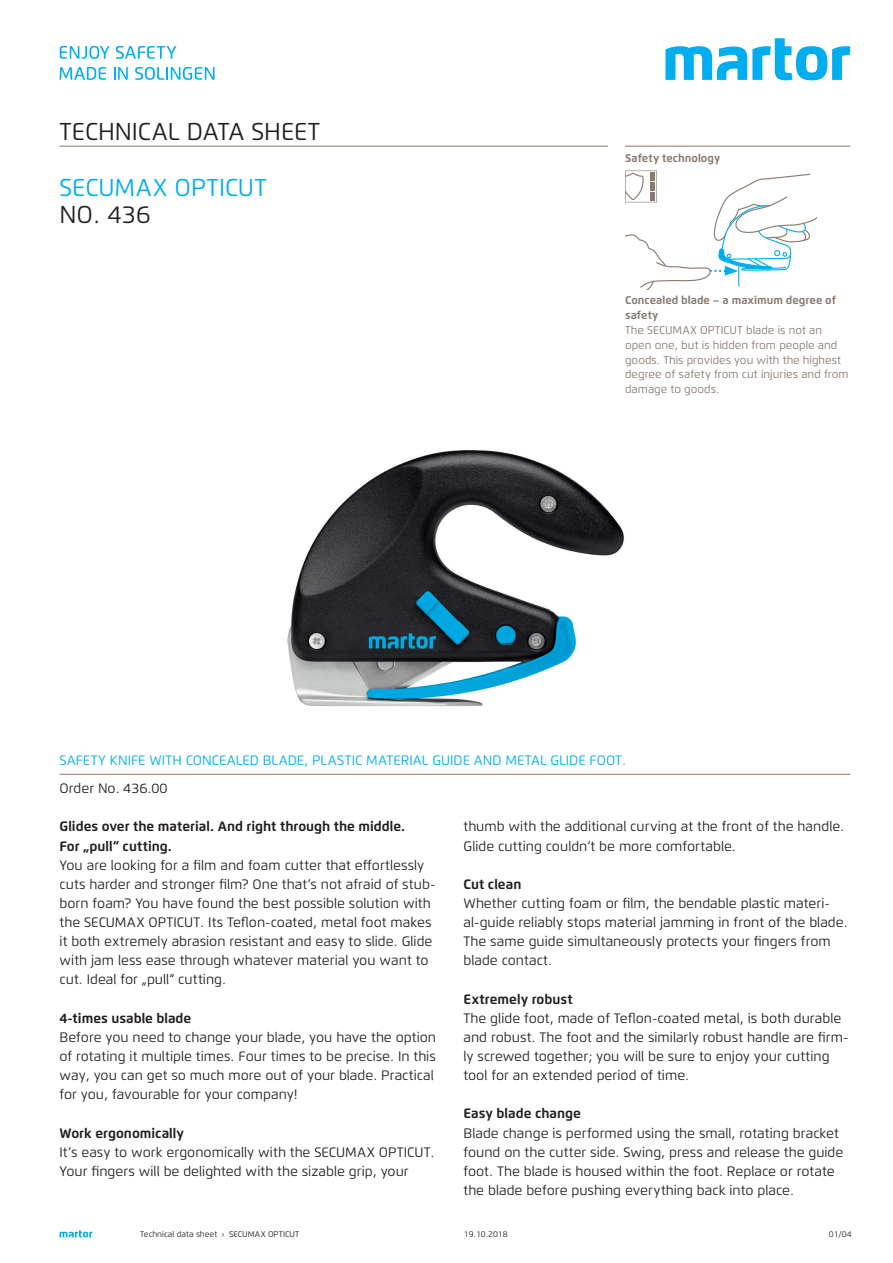
<style>
.page{position:relative;width:893px;height:1263px;background:#fff}
.page>*{position:absolute;margin:0;border:0;box-sizing:border-box;transform-origin:0 0}
.t1{font:24.3px "Flexo";color:#231f20}
.t2{font:24.3px "Flexo";color:#00aeef}
.t3{font:13.65px/19.2px "Flexo";color:#231f20}
.t4{font:700 13.65px/19.2px "Flexo";color:#231f20}
.t5{font:13.65px "Flexo";color:#00aeef}
.t6{font:11.25px/14.9px "Flexo";color:#89786e}
.t7{font:700 11.25px/14.9px "Flexo";color:#89786e}
.t8{font:8.25px "Flexo";color:#231f20}
</style>
<div class="page">
<svg style="left:60px;top:1230px;width:32px;height:7px"></svg>
<img style="left:287px;top:450px;width:337px;height:257px">
<svg style="left:625px;top:171px;width:191px;height:119px"></svg>
<div style="left:650px;top:173px;width:5px;height:8px;background:#89786e"></div>
<div style="left:650px;top:192px;width:5px;height:8px;background:#89786e"></div>
<div style="left:650px;top:182px;width:5px;height:8px;background:#89786e"></div>
<svg style="left:665px;top:38px;width:185px;height:42px"></svg>
<svg style="left:60px;top:46px;width:50px;height:13px"></svg>
<svg style="left:116px;top:46px;width:60px;height:13px"></svg>
<svg style="left:60px;top:67px;width:46px;height:13px"></svg>
<svg style="left:114px;top:67px;width:14px;height:13px"></svg>
<svg style="left:135px;top:67px;width:80px;height:13px"></svg>
<hr style="left:60px;top:774px;width:790px;height:1px;background:#89786e">
<hr style="left:625px;top:146px;width:225px;height:1px;background:#89786e">
<hr style="left:60px;top:146px;width:548px;height:1px;background:#89786e">
<h1 class="t1" style="left:60px;top:117px;width:262px">TECHNICAL DATA SHEET</h1>
<h1 class="t2" style="left:60px;top:172px;width:209px">SECUMAX OPTICUT</h1>
<h1 class="t1" style="left:60px;top:200px;width:93px">NO. 436</h1>
<p class="t7" style="left:625px;top:150px;width:97px">Safety technology</p>
<p class="t7" style="left:625px;top:293px;width:212px">Concealed blade – a maximum degree of safety</p>
<p class="t6" style="left:625px;top:322px;width:225px">The SECUMAX OPTICUT blade is not an open one, but is hidden from people and goods. This provides you with the highest degree of safety from cut injuries and from damage to goods.</p>
<p class="t5" style="left:60px;top:752px;width:568px">SAFETY KNIFE WITH CONCEALED BLADE, PLASTIC MATERIAL GUIDE AND METAL GLIDE FOOT.</p>
<p class="t3" style="left:60px;top:779px;width:110px">Order No. 436.00</p>
<p class="t4" style="left:60px;top:817px;width:347px">Glides over the material. And right through the middle.<br>For „pull“ cutting.</p>
<p class="t3" style="left:60px;top:855px;width:377px">You are looking for a film and foam cutter that effortlessly cuts harder and stronger film? One that‘s not afraid of stub&shy;born foam? You have found the best possible solution with the SECUMAX OPTICUT. Its Teflon-coated, metal foot makes it both extremely abrasion resistant and easy to slide. Glide with jam less ease through whatever material you want to cut. Ideal for „pull“ cutting.</p>
<p class="t4" style="left:60px;top:1008px;width:133px">4-times usable blade</p>
<p class="t3" style="left:60px;top:1027px;width:378px">Before you need to change your blade, you have the option of rotating it multiple times. Four times to be precise. In this way, you can get so much more out of your blade. Practical for you, favourable for your company!</p>
<p class="t4" style="left:60px;top:1123px;width:126px">Work ergonomically</p>
<p class="t3" style="left:60px;top:1142px;width:377px">It‘s easy to work ergonomically with the SECUMAX OPTICUT.<br>Your fingers will be delighted with the sizable grip, your</p>
<p class="t3" style="left:463px;top:817px;width:382px">thumb with the additional curving at the front of the handle.<br>Glide cutting couldn‘t be more comfortable.</p>
<p class="t4" style="left:463px;top:874px;width:59px">Cut clean</p>
<p class="t3" style="left:463px;top:893px;width:386px">Whether cutting foam or film, the bendable plastic materi&shy;al-guide reliably stops material jamming in front of the blade.<br>The same guide simultaneously protects your fingers from blade contact.</p>
<p class="t4" style="left:463px;top:989px;width:111px">Extremely robust</p>
<p class="t3" style="left:463px;top:1008px;width:386px">The glide foot, made of Teflon-coated metal, is both durable and robust. The foot and the similarly robust handle are firm&shy;ly screwed together; you will be sure to enjoy your cutting tool for an extended period of time.</p>
<p class="t4" style="left:463px;top:1104px;width:119px">Easy blade change</p>
<p class="t3" style="left:463px;top:1123px;width:381px">Blade change is performed using the small, rotating bracket found on the cutter side. Swing, press and release the guide foot. The blade is housed within the foot. Replace or rotate the blade before pushing everything back into place.</p>
<p class="t8" style="left:140px;top:1229px;width:160px">Technical data sheet › SECUMAX OPTICUT</p>
<p class="t8" style="left:464px;top:1229px;width:45px">19.10.2018</p>
<p class="t8" style="left:829px;top:1229px;width:24px">01/04</p>
</div>
